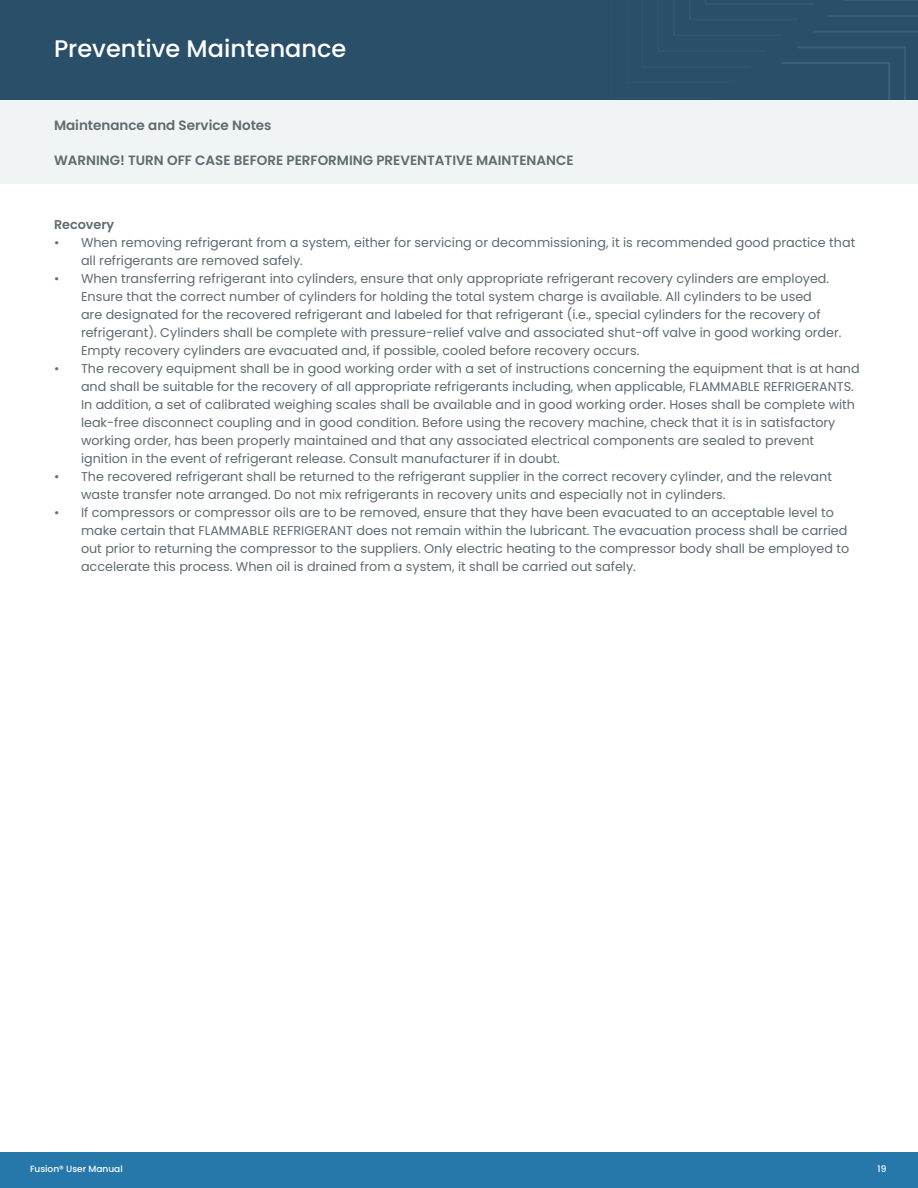
<style>
.page{position:relative;width:918px;height:1188px;background:#fff}
.page>*{position:absolute;margin:0;border:0;box-sizing:border-box;transform-origin:0 0}
.Page_Heading{font:500 24px "Poppins";color:#fff}
.Paragraph__Large{font:600 13.5px "Poppins";color:#5e6b70}
.t1{font:12.75px/18px "Poppins";color:#5e6b70}
.t2{font:600 12.75px "Poppins";color:#5e6b70}
.t3{font:500 9px "Poppins";color:#fff}
</style>
<div class="page">
<div style="left:0;top:1152px;width:918px;height:36px;background:#2678ab"></div>
<div style="left:0;top:0;width:918px;height:100px;background:#294f69"></div>
<div style="left:0;top:100px;width:918px;height:84px;background:#f1f4f5"></div>
<svg style="left:781px;top:0;width:137px;height:100px"></svg>
<p class="Page_Heading" style="left:54px;top:35px;width:294px">Preventive Maintenance</p>
<p class="Paragraph__Large" style="left:54px;top:118px;width:219px">Maintenance and Service Notes</p>
<p class="Paragraph__Large" style="left:54px;top:152px;width:521px">WARNING! TURN OFF CASE BEFORE PERFORMING PREVENTATIVE MAINTENANCE</p>
<p class="t2" style="left:54px;top:218px;width:62px">Recovery</p>
<p class="t1" style="left:81px;top:234px;width:776px;text-indent:-27px">• When removing refrigerant from a system, either for servicing or decommissioning, it is recommended good practice that all refrigerants are removed safely.</p>
<p class="t1" style="left:81px;top:270px;width:762px;text-indent:-27px">• When transferring refrigerant into cylinders, ensure that only appropriate refrigerant recovery cylinders are employed.<br>Ensure that the correct number of cylinders for holding the total system charge is available. All cylinders to be used<br>are designated for the recovered refrigerant and labeled for that refrigerant (i.e., special cylinders for the recovery of refrigerant). Cylinders shall be complete with pressure-relief valve and associated shut-off valve in good working order.<br>Empty recovery cylinders are evacuated and, if possible, cooled before recovery occurs.</p>
<p class="t1" style="left:81px;top:360px;width:780px;text-indent:-27px">• The recovery equipment shall be in good working order with a set of instructions concerning the equipment that is at hand and shall be suitable for the recovery of all appropriate refrigerants including, when applicable, FLAMMABLE REFRIGERANTS.<br>In addition, a set of calibrated weighing scales shall be available and in good working order. Hoses shall be complete with leak-free disconnect coupling and in good condition. Before using the recovery machine, check that it is in satisfactory working order, has been properly maintained and that any associated electrical components are sealed to prevent ignition in the event of refrigerant release. Consult manufacturer if in doubt.</p>
<p class="t1" style="left:81px;top:468px;width:753px;text-indent:-27px">• The recovered refrigerant shall be returned to the refrigerant supplier in the correct recovery cylinder, and the relevant waste transfer note arranged. Do not mix refrigerants in recovery units and especially not in cylinders.</p>
<p class="t1" style="left:81px;top:504px;width:770px;text-indent:-27px">• If compressors or compressor oils are to be removed, ensure that they have been evacuated to an acceptable level to make certain that FLAMMABLE REFRIGERANT does not remain within the lubricant. The evacuation process shall be carried out prior to returning the compressor to the suppliers. Only electric heating to the compressor body shall be employed to accelerate this process. When oil is drained from a system, it shall be carried out safely.</p>
<p class="t3" style="left:30px;top:1164px;width:94px">Fusion® User Manual</p>
<p class="t3" style="left:878px;top:1164px;width:10px">19</p>
</div>
